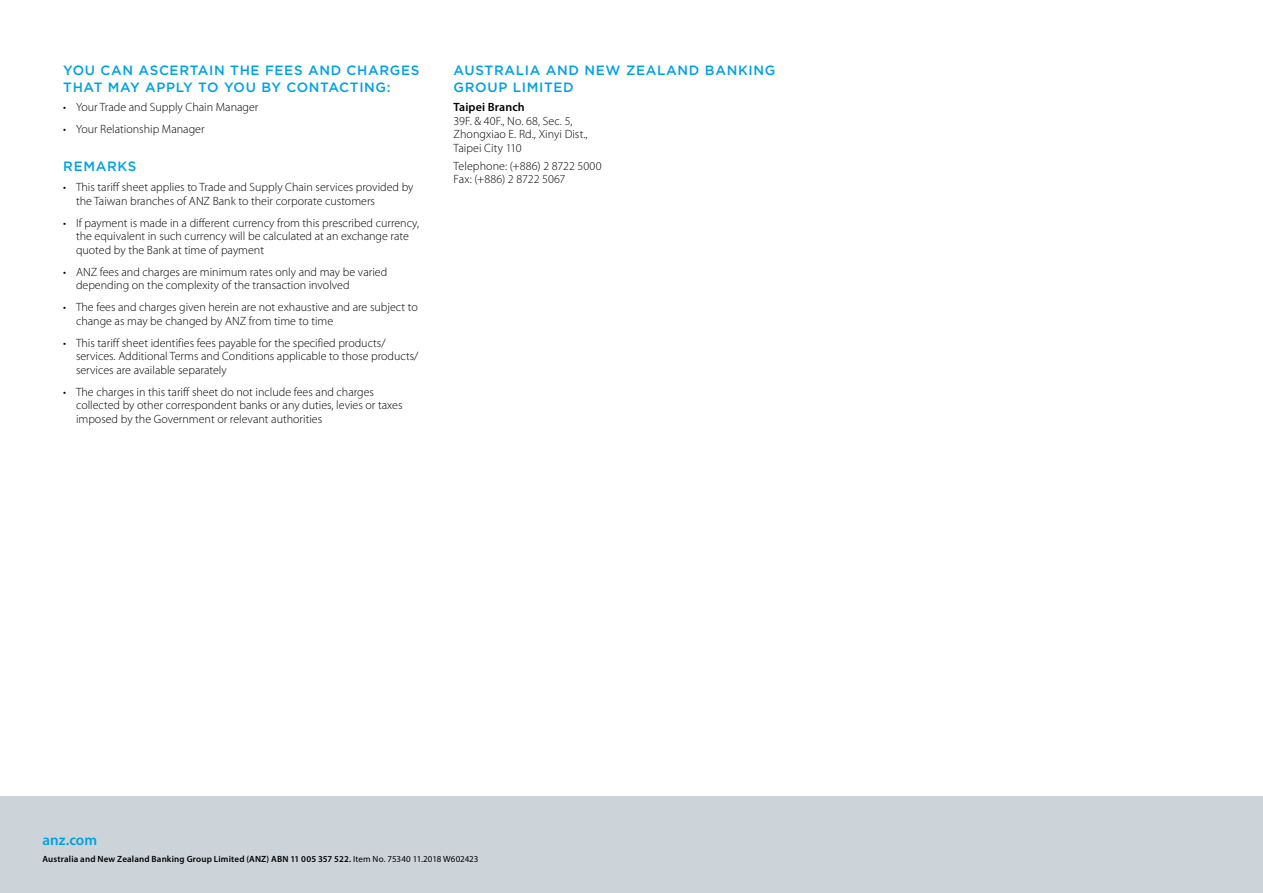
<style>
.page{position:relative;width:1263px;height:893px;background:#fff}
.page>*{position:absolute;margin:0;border:0;box-sizing:border-box;transform-origin:0 0}
.t1{font:600 15px "Myriad Pro";color:#00a1e0}
.t2{font:500 13.5px/16.5px "Gotham";letter-spacing:.05em;color:#00a1e0}
.t3{font:300 12px/13.5px "Myriad Pro";color:#000}
.t4{font:600 12px "Myriad Pro";letter-spacing:.01em;color:#000}
.t5{font:600 9px "Myriad Pro";letter-spacing:.015em;color:#000}
.s1{font-weight:400}
</style>
<div class="page">
<div style="left:0;top:797px;width:1263px;height:96px;background:#cdd4d9"></div>
<p class="t2" style="left:63px;top:62px;width:358px">YOU CAN ASCERTAIN THE FEES AND CHARGES<br>THAT MAY APPLY TO YOU BY CONTACTING:</p>
<p class="t3" style="left:63px;top:101px;width:197px">• Your Trade and Supply Chain Manager</p>
<p class="t3" style="left:63px;top:123px;width:143px">• Your Relationship Manager</p>
<p class="t2" style="left:63px;top:158px;width:75px">REMARKS</p>
<p class="t3" style="left:76px;top:180px;width:339px;text-indent:-13px">• This tariff sheet applies to Trade and Supply Chain services provided by the Taiwan branches of ANZ Bank to their corporate customers</p>
<p class="t3" style="left:76px;top:216px;width:345px;text-indent:-13px">• If payment is made in a different currency from this prescribed currency, the equivalent in such currency will be calculated at an exchange rate quoted by the Bank at time of payment</p>
<p class="t3" style="left:76px;top:265px;width:313px;text-indent:-13px">• ANZ fees and charges are minimum rates only and may be varied depending on the complexity of the transaction involved</p>
<p class="t3" style="left:76px;top:300px;width:343px;text-indent:-13px">• The fees and charges given herein are not exhaustive and are subject to change as may be changed by ANZ from time to time</p>
<p class="t3" style="left:76px;top:336px;width:344px;text-indent:-13px">• This tariff sheet identifies fees payable for the specified products/ services. Additional Terms and Conditions applicable to those products/ services are available separately</p>
<p class="t3" style="left:76px;top:385px;width:328px;text-indent:-13px">• The charges in this tariff sheet do not include fees and charges collected by other correspondent banks or any duties, levies or taxes imposed by the Government or relevant authorities</p>
<p class="t2" style="left:454px;top:62px;width:323px">AUSTRALIA AND NEW ZEALAND BANKING<br>GROUP LIMITED</p>
<p class="t4" style="left:454px;top:100px;width:73px">Taipei Branch</p>
<p class="t3" style="left:454px;top:114px;width:136px">39F. &amp; 40F., No. 68, Sec. 5,<br>Zhongxiao E. Rd., Xinyi Dist.,<br>Taipei City 110</p>
<p class="t3" style="left:454px;top:159px;width:149px">Telephone: (+886) 2 8722 5000<br>Fax: (+886) 2 8722 5067</p>
<p class="t1" style="left:43px;top:830px;width:56px">anz.com</p>
<p class="t5" style="left:43px;top:853px;width:438px">Australia and New Zealand Banking Group Limited (ANZ) ABN 11 005 357 522. <span class="s1">Item No. 75340 11.2018 W602423</span></p>
</div>
